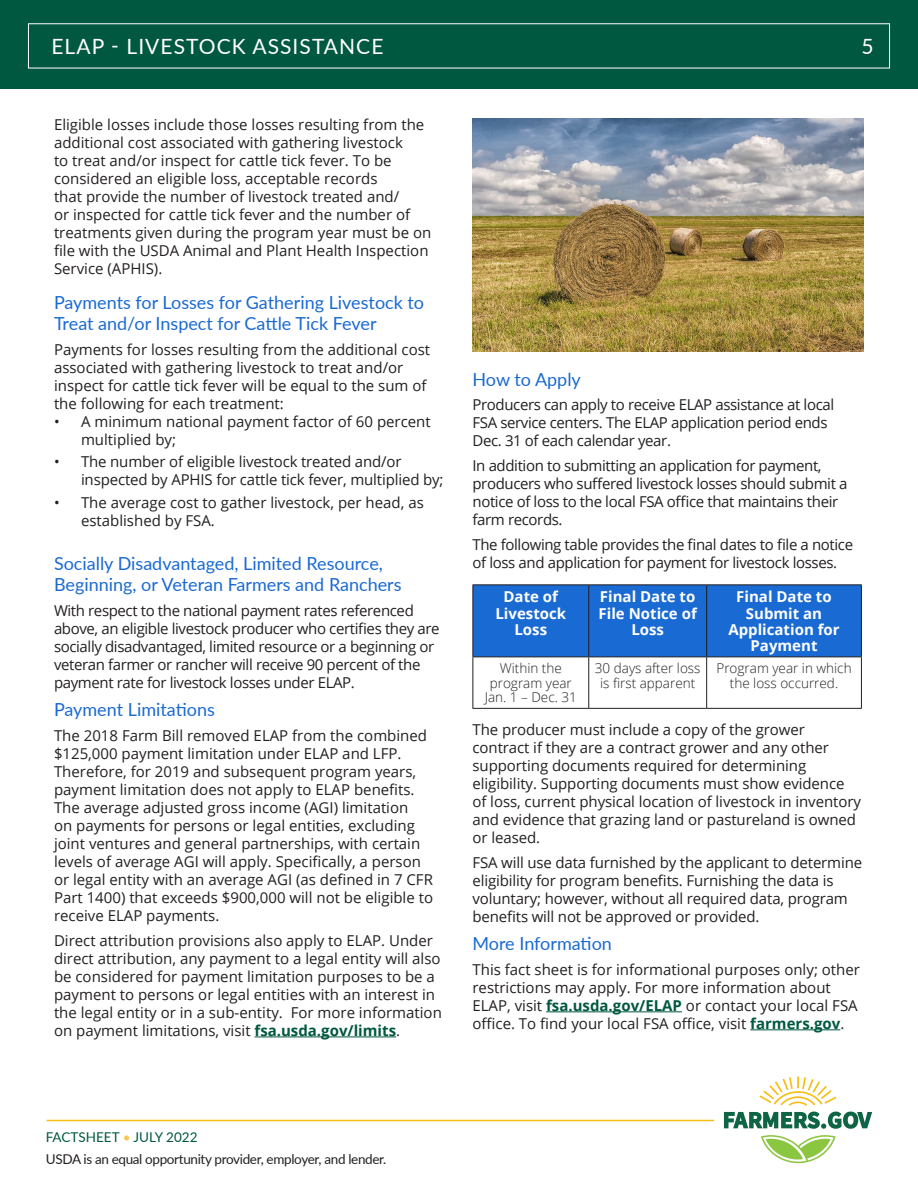
<style>
.page{position:relative;width:918px;height:1188px;background:#fff}
.page>*{position:absolute;margin:0;border:0;box-sizing:border-box;transform-origin:0 0}
.Subheader_1{font:21px "Lato";letter-spacing:.05em;color:#fff}
.Subheader_1-2{font:18px/21.6px "Lato";color:#1a6ad3}
.Body_Style{font:15px/18px "Open Sans";color:#231f20}
.Body_Style-2{font:15px/18px "Open Sans";letter-spacing:-.025em;color:#231f20}
.t1{font:700 15px/16.2px "Open Sans";color:#fff;text-align:center}
.t2{font:300 13.5px/14.5px "Open Sans";color:#231f20;text-align:center}
.t3{font:13.5px "Lato";letter-spacing:-.025em;color:#231f20}
.t4{font:13.5px "Lato";color:#005840}
.s1{font-weight:700;color:#005840}
.s2{color:#f8c94f}
</style>
<div class="page">
<div style="left:0;top:0;width:918px;height:89px;background:#005840"></div>
<hr style="left:255px;top:1037px;width:141px;height:1px;background:#005840">
<hr style="left:546px;top:1011px;width:136px;height:1px;background:#005840">
<hr style="left:750px;top:1029px;width:90px;height:1px;background:#005840">
<div style="left:473px;top:585px;width:388px;height:72px;background:#1a6ad3"></div>
<hr style="left:472px;top:584px;width:117px;height:1px;background:#231f20">
<hr style="left:472px;top:585px;width:1px;height:72px;background:#231f20">
<hr style="left:589px;top:584px;width:118px;height:1px;background:#231f20">
<hr style="left:588px;top:585px;width:1px;height:72px;background:#231f20">
<hr style="left:707px;top:584px;width:155px;height:1px;background:#231f20">
<hr style="left:706px;top:585px;width:1px;height:72px;background:#231f20">
<hr style="left:861px;top:585px;width:1px;height:72px;background:#231f20">
<hr style="left:472px;top:657px;width:117px;height:1px;background:#231f20">
<hr style="left:472px;top:657px;width:1px;height:51px;background:#231f20">
<hr style="left:589px;top:657px;width:118px;height:1px;background:#231f20">
<hr style="left:588px;top:657px;width:1px;height:51px;background:#231f20">
<hr style="left:707px;top:657px;width:155px;height:1px;background:#231f20">
<hr style="left:706px;top:657px;width:1px;height:51px;background:#231f20">
<hr style="left:861px;top:657px;width:1px;height:51px;background:#231f20">
<hr style="left:472px;top:708px;width:117px;height:1px;background:#231f20">
<hr style="left:589px;top:708px;width:118px;height:1px;background:#231f20">
<hr style="left:707px;top:708px;width:155px;height:1px;background:#231f20">
<hr style="left:47px;top:1120px;width:667px;height:1px;background:#f6be16">
<svg style="left:761px;top:1135px;width:75px;height:28px"></svg>
<svg style="left:759px;top:1076px;width:77px;height:30px"></svg>
<svg style="left:724px;top:1112px;width:148px;height:17px"></svg>
<img style="left:472px;top:118px;width:392px;height:234px">
<p class="Subheader_1" style="left:51px;top:31px;width:334px">ELAP - LIVESTOCK ASSISTANCE</p>
<p class="Subheader_1" style="left:861px;top:31px;width:14px">5</p>
<p class="Body_Style" style="left:54px;top:115px;width:379px">Eligible losses include those losses resulting from the additional cost associated with gathering livestock<br>to treat and/or inspect for cattle tick fever. To be considered an eligible loss, acceptable records<br>that provide the number of livestock treated and/<br>or inspected for cattle tick fever and the number of treatments given during the program year must be on file with the USDA Animal and Plant Health Inspection Service (APHIS).</p>
<p class="Subheader_1-2" style="left:54px;top:291px;width:372px">Payments for Losses for Gathering Livestock to<br>Treat and/or Inspect for Cattle Tick Fever</p>
<p class="Body_Style" style="left:54px;top:340px;width:378px">Payments for losses resulting from the additional cost associated with gathering livestock to treat and/or inspect for cattle tick fever will be equal to the sum of the following for each treatment:</p>
<p class="Body_Style" style="left:81px;top:412px;width:351px;text-indent:-27px">• A minimum national payment factor of 60 percent multiplied by;</p>
<p class="Body_Style" style="left:81px;top:453px;width:364px;text-indent:-27px">• The number of eligible livestock treated and/or inspected by APHIS for cattle tick fever, multiplied by;</p>
<p class="Body_Style" style="left:81px;top:493px;width:344px;text-indent:-27px">• The average cost to gather livestock, per head, as established by FSA.</p>
<p class="Subheader_1-2" style="left:54px;top:551px;width:349px">Socially Disadvantaged, Limited Resource,<br>Beginning, or Veteran Farmers and Ranchers</p>
<p class="Body_Style-2" style="left:54px;top:601px;width:387px">With respect to the national payment rates referenced above, an eligible livestock producer who certifies they are socially disadvantaged, limited resource or a beginning or veteran farmer or rancher will receive 90 percent of the payment rate for livestock losses under ELAP.</p>
<p class="Subheader_1-2" style="left:54px;top:698px;width:162px">Payment Limitations</p>
<p class="Body_Style" style="left:54px;top:726px;width:381px">The 2018 Farm Bill removed ELAP from the combined $125,000 payment limitation under ELAP and LFP.<br>Therefore, for 2019 and subsequent program years, payment limitation does not apply to ELAP benefits.<br>The average adjusted gross income (AGI) limitation<br>on payments for persons or legal entities, excluding joint ventures and general partnerships, with certain levels of average AGI will apply. Specifically, a person or legal entity with an average AGI (as defined in 7 CFR Part 1400) that exceeds $900,000 will not be eligible to receive ELAP payments.</p>
<p class="Body_Style" style="left:54px;top:931px;width:389px">Direct attribution provisions also apply to ELAP. Under direct attribution, any payment to a legal entity will also be considered for payment limitation purposes to be a payment to persons or legal entities with an interest in the legal entity or in a sub-entity. For more information on payment limitations, visit <span class="s1">fsa.usda.gov/limits</span>.</p>
<p class="Subheader_1-2" style="left:472px;top:368px;width:110px">How to Apply</p>
<p class="Body_Style-2" style="left:472px;top:396px;width:363px">Producers can apply to receive ELAP assistance at local<br>FSA service centers. The ELAP application period ends<br>Dec. 31 of each calendar year.</p>
<p class="Body_Style-2" style="left:472px;top:456px;width:377px">In addition to submitting an application for payment, producers who suffered livestock losses should submit a notice of loss to the local FSA office that maintains their farm records.</p>
<p class="Body_Style-2" style="left:472px;top:535px;width:382px">The following table provides the final dates to file a notice of loss and application for payment for livestock losses.</p>
<p class="t1" style="left:495px;top:588px;width:72px">Date of<br>Livestock<br>Loss</p>
<p class="t1" style="left:599px;top:588px;width:100px">Final Date to<br>File Notice of<br>Loss</p>
<p class="t1" style="left:728px;top:588px;width:113px">Final Date to<br>Submit an<br>Application for<br>Payment</p>
<p class="t2" style="left:485px;top:661px;width:94px">Within the program year<br>Jan. 1 – Dec. 31</p>
<p class="t2" style="left:595px;top:661px;width:107px">30 days after loss is first apparent</p>
<p class="t2" style="left:716px;top:661px;width:137px">Program year in which the loss occurred.</p>
<p class="Body_Style" style="left:472px;top:720px;width:390px">The producer must include a copy of the grower contract if they are a contract grower and any other supporting documents required for determining eligibility. Supporting documents must show evidence of loss, current physical location of livestock in inventory and evidence that grazing land or pastureland is owned or leased.</p>
<p class="Body_Style" style="left:472px;top:853px;width:391px">FSA will use data furnished by the applicant to determine eligibility for program benefits. Furnishing the data is voluntary; however, without all required data, program benefits will not be approved or provided.</p>
<p class="Subheader_1-2" style="left:472px;top:932px;width:141px">More Information</p>
<p class="Body_Style" style="left:472px;top:960px;width:389px">This fact sheet is for informational purposes only; other restrictions may apply. For more information about ELAP, visit <span class="s1">fsa.usda.gov/ELAP</span> or contact your local FSA office. To find your local FSA office, visit <span class="s1">farmers.gov</span>.</p>
<p class="t4" style="left:46px;top:1128px;width:153px">FACTSHEET <span class="s2">•</span> JULY 2022</p>
<p class="t3" style="left:46px;top:1149px;width:342px">USDA is an equal opportunity provider, employer, and lender.</p>
</div>
